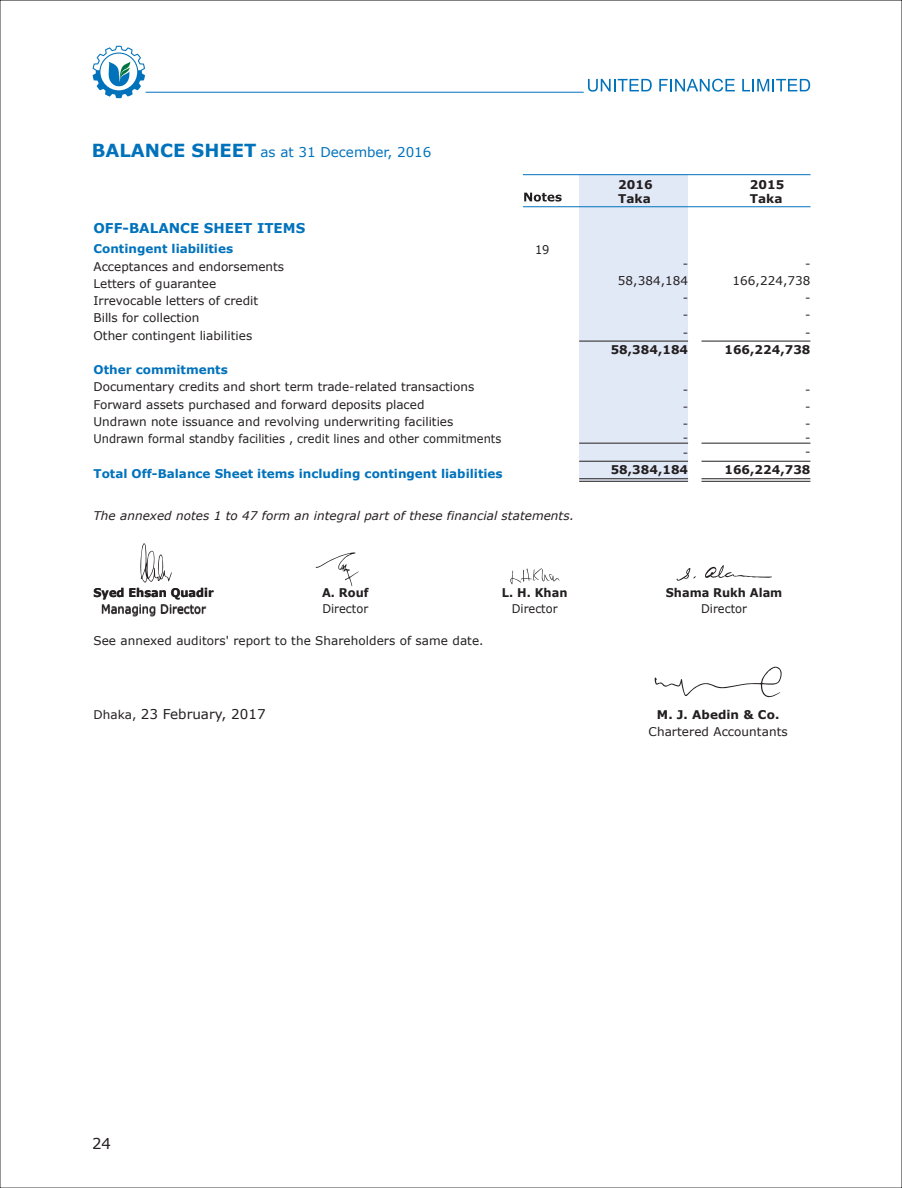
<style>
.page{position:relative;width:902px;height:1188px;background:#fff}
.page>*{position:absolute;margin:0;border:0;box-sizing:border-box;transform-origin:0 0}
.t1{font:15px "Verdana";color:#231f20}
.t2{font:13.5px "Verdana";color:#0072bc}
.t3{font:700 13.5px "Verdana";color:#0072bc}
.t4{font:13.5px "Verdana";color:#231f20}
.t5{font:12px/17.2px "Verdana";color:#231f20}
.t6{font:700 12px "Verdana";color:#0072bc}
.t7{font:700 12px/14.4px "Verdana";color:#231f20}
.t8{font:italic 12px "Verdana";letter-spacing:.005em;color:#231f20}
.t9{font:12px "Verdana";color:#231f20;scale:.95 1}
.t10{font:700 12px "Verdana";color:#231f20;scale:.95 1}
.s1{font-weight:700;font-size:18px}
.s2{font-size:12px}
</style>
<div class="page">
<div style="left:579px;top:175px;width:109px;height:306px;background:#e1e8f6"></div>
<hr style="left:579px;top:341px;width:109px;height:1px;background:#231f20">
<hr style="left:523px;top:206px;width:287px;height:1px;background:#0072bc">
<hr style="left:523px;top:174px;width:287px;height:1px;background:#0072bc">
<hr style="left:579px;top:461px;width:109px;height:1px;background:#231f20">
<hr style="left:579px;top:478px;width:109px;height:1px;background:#231f20">
<hr style="left:579px;top:481px;width:109px;height:1px;background:#231f20">
<hr style="left:579px;top:443px;width:109px;height:1px;background:#231f20">
<svg style="left:524px;top:193px;width:38px;height:9px"></svg>
<hr style="left:701px;top:341px;width:109px;height:1px;background:#231f20">
<hr style="left:701px;top:461px;width:109px;height:1px;background:#231f20">
<hr style="left:701px;top:478px;width:109px;height:1px;background:#231f20">
<hr style="left:701px;top:481px;width:109px;height:1px;background:#231f20">
<hr style="left:701px;top:443px;width:109px;height:1px;background:#231f20">
<svg style="left:655px;top:667px;width:126px;height:30px"></svg>
<hr style="left:146px;top:92px;width:438px;height:1px;background:#0072bc">
<svg style="left:93px;top:46px;width:52px;height:52px"></svg>
<svg style="left:588px;top:79px;width:64px;height:13px"></svg>
<svg style="left:659px;top:79px;width:76px;height:13px"></svg>
<svg style="left:742px;top:79px;width:68px;height:12px"></svg>
<svg style="left:140px;top:543px;width:32px;height:40px"></svg>
<svg style="left:316px;top:552px;width:43px;height:35px"></svg>
<svg style="left:510px;top:568px;width:50px;height:16px"></svg>
<svg style="left:705px;top:565px;width:67px;height:13px"></svg>
<svg style="left:676px;top:568px;width:20px;height:13px"></svg>
<p class="t2" style="left:92px;top:143px;width:341px"><span class="s1">BALANCE SHEET</span> as at 31 December, 2016</p>
<p class="t3" style="left:93px;top:219px;width:213px">OFF-BALANCE SHEET ITEMS</p>
<p class="t6" style="left:93px;top:241px;width:141px">Contingent liabilities</p>
<p class="t5" style="left:93px;top:257px;width:192px">Acceptances and endorsements<br>Letters of guarantee<br>Irrevocable letters of credit<br>Bills for collection<br>Other contingent liabilities</p>
<p class="t6" style="left:93px;top:361px;width:136px">Other commitments</p>
<p class="t5" style="left:93px;top:378px;width:409px">Documentary credits and short term trade-related transactions Forward assets purchased and forward deposits placed<br>Undrawn note issuance and revolving underwriting facilities Undrawn formal standby facilities , credit lines and other commitments</p>
<p class="t6" style="left:93px;top:465px;width:411px">Total Off-Balance Sheet items including contingent liabilities</p>
<p class="t9" style="left:535px;top:242px;width:16px">19</p>
<p class="t8" style="left:93px;top:508px;width:482px">The annexed notes 1 to 47 form an integral part of these financial statements.</p>
<p class="t10" style="left:93px;top:584px;width:128px">Syed Ehsan Quadir</p>
<p class="t10" style="left:322px;top:584px;width:50px">A. Rouf</p>
<p class="t10" style="left:502px;top:584px;width:70px">L. H. Khan</p>
<p class="t9" style="left:101px;top:601px;width:112px">Managing Director</p>
<p class="t9" style="left:322px;top:601px;width:50px">Director</p>
<p class="t9" style="left:512px;top:601px;width:50px">Director</p>
<p class="t5" style="left:93px;top:632px;width:392px">See annexed auditors' report to the Shareholders of same date.</p>
<p class="t4" style="left:93px;top:705px;width:174px"><span class="s2">Dhaka,</span> 23 February, 2017</p>
<p class="t7" style="left:618px;top:177px;width:36px">2016<br>Taka</p>
<p class="t7" style="left:750px;top:177px;width:36px">2015<br>Taka</p>
<p class="t5" style="left:618px;top:255px;width:72px;text-align:right">-<br>58,384,184 -<br>-<br>-</p>
<p class="t7" style="left:611px;top:342px;width:79px">58,384,184</p>
<p class="t5" style="left:683px;top:380px;width:7px;text-align:justify">- - -</p>
<p class="t5" style="left:683px;top:431px;width:7px;line-height:14.2px">- -</p>
<p class="t7" style="left:611px;top:462px;width:79px">58,384,184</p>
<p class="t5" style="left:732px;top:254px;width:80px;text-align:right">-<br>166,224,738 -<br>-<br>-</p>
<p class="t7" style="left:724px;top:342px;width:88px">166,224,738</p>
<p class="t5" style="left:805px;top:380px;width:7px;text-align:justify">- - -</p>
<p class="t5" style="left:805px;top:431px;width:7px;line-height:14.2px">- -</p>
<p class="t7" style="left:724px;top:462px;width:88px">166,224,738</p>
<p class="t10" style="left:666px;top:584px;width:124px">Shama Rukh Alam</p>
<p class="t9" style="left:701px;top:601px;width:50px">Director</p>
<p class="t7" style="left:657px;top:707px;width:124px">M. J. Abedin &amp; Co.</p>
<p class="t5" style="left:648px;top:723px;width:141px">Chartered Accountants</p>
<p class="t1" style="left:92px;top:1133px;width:21px">24</p>
</div>
